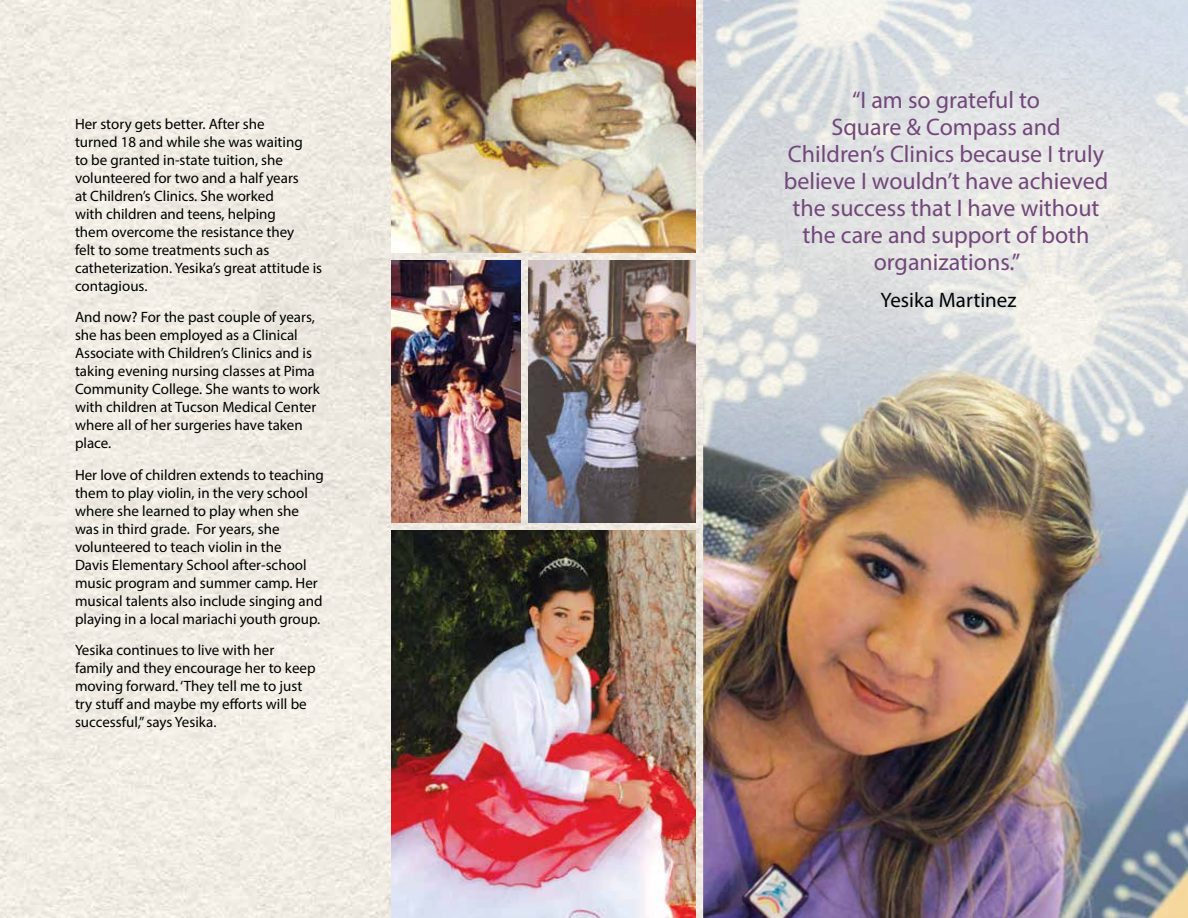
<style>
.page{position:relative;width:1188px;height:918px;background:#fff}
.page>*{position:absolute;margin:0;border:0;box-sizing:border-box;transform-origin:0 0}
.t1{font:24px/27px "Myriad Pro";color:#72477a;text-align:center}
.t2{font:21px "Myriad Pro";color:#000}
.t3{font:15px/18px "Myriad Pro";color:#000}
</style>
<div class="page">
<img style="left:0;top:0;width:703px;height:918px">
<img style="left:392px;top:530px;width:304px;height:388px">
<img style="left:392px;top:260px;width:129px;height:263px">
<img style="left:528px;top:260px;width:168px;height:263px">
<img style="left:703px;top:0;width:485px;height:918px">
<svg style="left:868px;top:307px;width:176px;height:32px;fill:#dbdee0"></svg>
<svg style="left:770px;top:81px;width:366px;height:226px;fill:#e2e4e4"></svg>
<img style="left:392px;top:0;width:304px;height:253px">
<p class="t3" style="left:75px;top:115px;width:249px">Her story gets better. After she<br>turned 18 and while she was waiting<br>to be granted in-state tuition, she volunteered for two and a half years<br>at Children’s Clinics. She worked<br>with children and teens, helping<br>them overcome the resistance they<br>felt to some treatments such as catheterization. Yesika’s great attitude is contagious.</p>
<p class="t3" style="left:75px;top:308px;width:246px">And now? For the past couple of years, she has been employed as a Clinical Associate with Children’s Clinics and is taking evening nursing classes at Pima Community College. She wants to work with children at Tucson Medical Center where all of her surgeries have taken place.</p>
<p class="t3" style="left:75px;top:466px;width:251px">Her love of children extends to teaching them to play violin, in the very school where she learned to play when she was in third grade. For years, she volunteered to teach violin in the<br>Davis Elementary School after-school music program and summer camp. Her musical talents also include singing and playing in a local mariachi youth group.</p>
<p class="t3" style="left:75px;top:641px;width:242px">Yesika continues to live with her family and they encourage her to keep moving forward. ‘They tell me to just try stuff and maybe my efforts will be successful,” says Yesika.</p>
<h1 class="t1" style="left:784px;top:87px;width:326px">“I am so grateful to<br>Square &amp; Compass and<br>Children’s Clinics because I truly believe I wouldn’t have achieved the success that I have without the care and support of both organizations.”</h1>
<h2 class="t2" style="left:881px;top:287px;width:137px">Yesika Martinez</h2>
</div>
